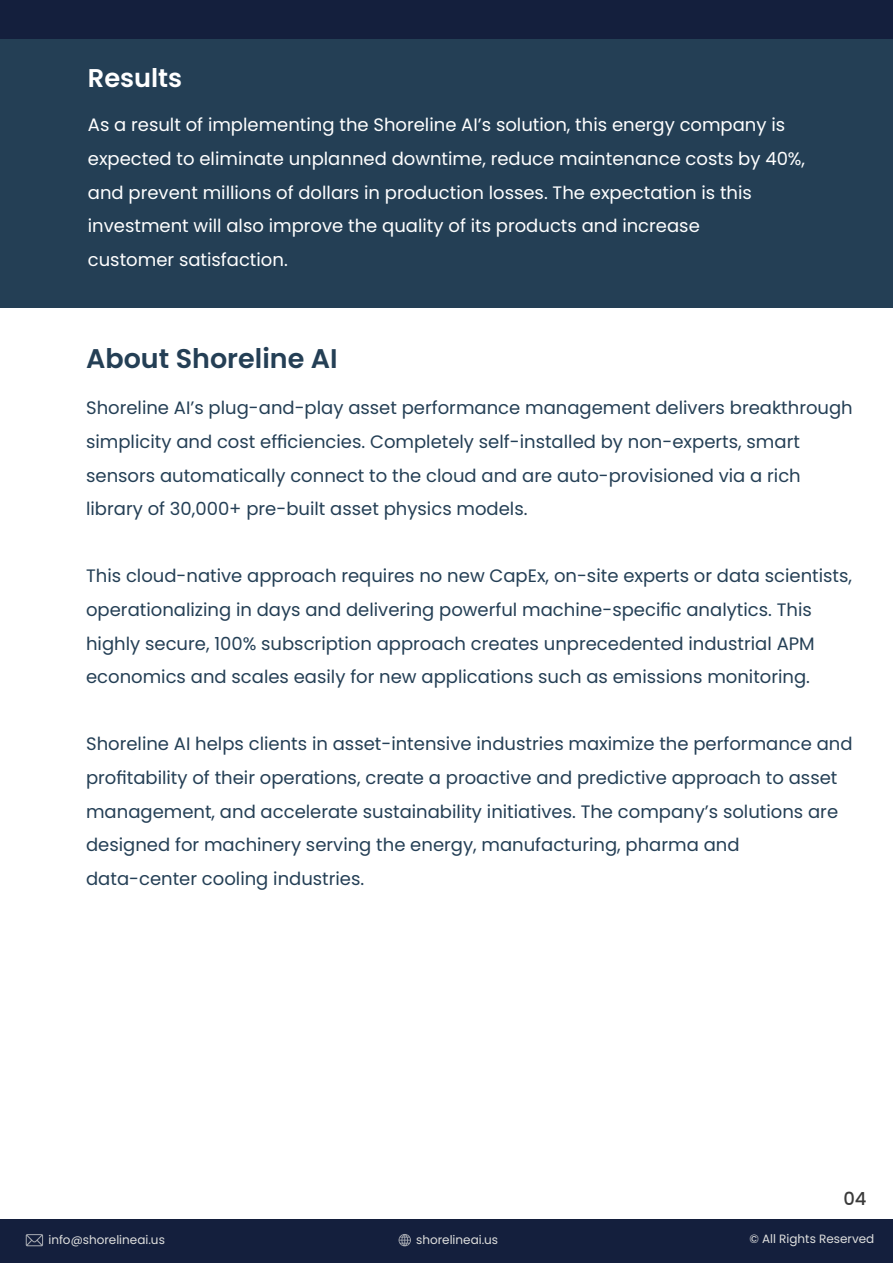
<style>
.page{position:relative;width:893px;height:1263px;background:#fff}
.page>*{position:absolute;margin:0;border:0;box-sizing:border-box;transform-origin:0 0}
.t1{font:600 27px "Poppins";color:#243f55}
.t2{font:600 25.65px "Poppins";color:#fff}
.t3{font:18px/33.6px "Poppins";color:#243f55}
.t4{font:18px/33.6px "Poppins";color:#fff}
.t5{font:500 18px "Poppins";color:#3a3a3a}
.t6{font:12px "Poppins";color:#dfdfde}
</style>
<div class="page">
<div style="left:0;top:36px;width:893px;height:272px;background:#243f55"></div>
<div style="left:0;top:1219px;width:893px;height:44px;background:#141f3d"></div>
<div style="left:0;top:0;width:893px;height:39px;background:#141f3d"></div>
<svg style="left:399px;top:1234px;width:12px;height:12px"></svg>
<svg style="left:26px;top:1234px;width:17px;height:12px"></svg>
<h2 class="t2" style="left:88px;top:64px;width:96px">Results</h2>
<p class="t4" style="left:88px;top:108px;width:719px">As a result of implementing the Shoreline AI’s solution, this energy company is expected to eliminate unplanned downtime, reduce maintenance costs by 40%, and prevent millions of dollars in production losses. The expectation is this investment will also improve the quality of its products and increase<br>customer satisfaction.</p>
<h1 class="t1" style="left:86px;top:343px;width:253px">About Shoreline AI</h1>
<p class="t3" style="left:86px;top:391px;width:768px">Shoreline AI’s plug-and-play asset performance management delivers breakthrough simplicity and cost efficiencies. Completely self-installed by non-experts, smart sensors automatically connect to the cloud and are auto-provisioned via a rich library of 30,000+ pre-built asset physics models.</p>
<p class="t3" style="left:86px;top:559px;width:767px">This cloud-native approach requires no new CapEx, on-site experts or data scientists, operationalizing in days and delivering powerful machine-specific analytics. This highly secure, 100% subscription approach creates unprecedented industrial APM economics and scales easily for new applications such as emissions monitoring.</p>
<p class="t3" style="left:86px;top:727px;width:768px">Shoreline AI helps clients in asset-intensive industries maximize the performance and profitability of their operations, create a proactive and predictive approach to asset management, and accelerate sustainability initiatives. The company’s solutions are designed for machinery serving the energy, manufacturing, pharma and data-center cooling industries.</p>
<p class="t5" style="left:843px;top:1188px;width:25px">04</p>
<p class="t6" style="left:48px;top:1233px;width:118px">info@shorelineai.us</p>
<p class="t6" style="left:416px;top:1233px;width:84px">shorelineai.us</p>
<p class="t6" style="left:749px;top:1232px;width:126px">© All Rights Reserved</p>
</div>
